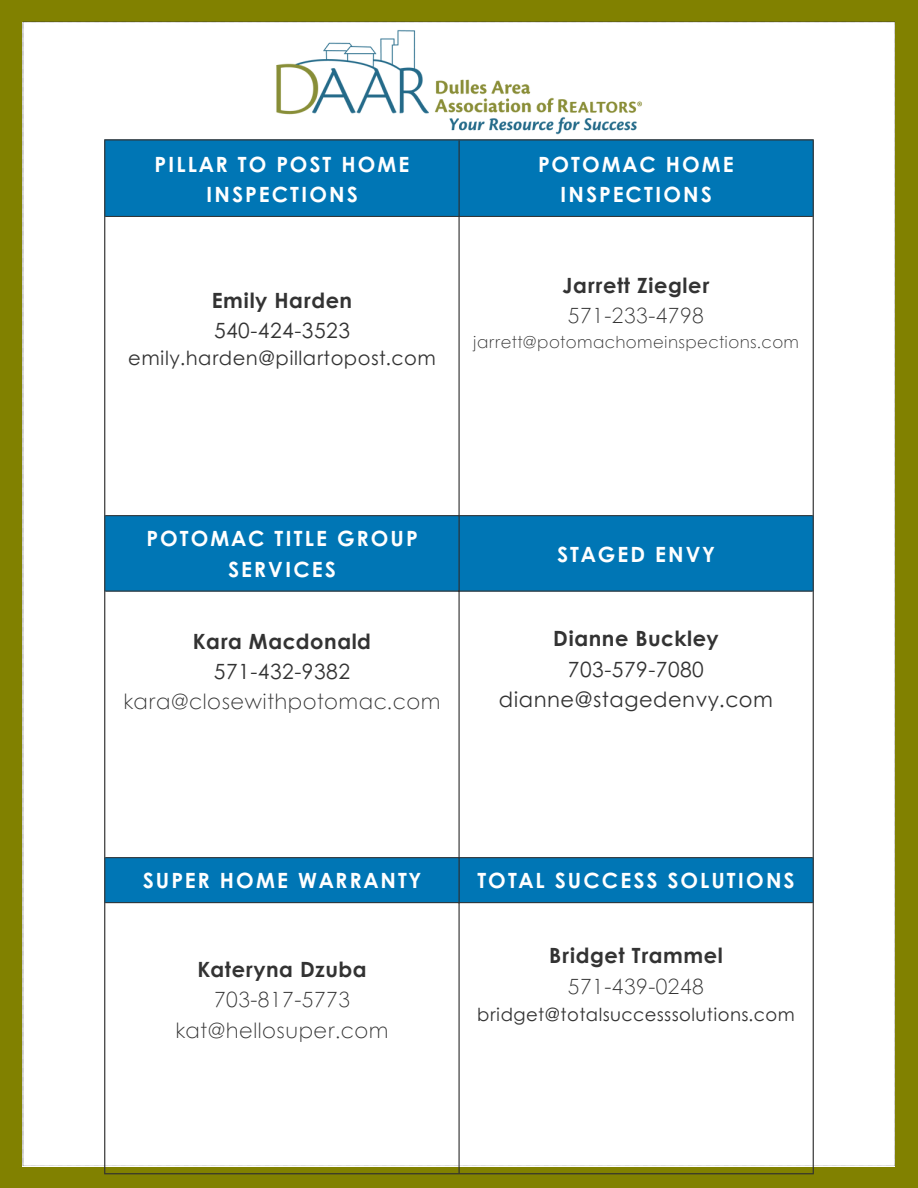
<style>
.page{position:relative;width:918px;height:1188px;background:#818100}
.page>*{position:absolute;margin:0;border:0;box-sizing:border-box;transform-origin:0 0}
.t1{font:700 21px/30.3px "Century Gothic";letter-spacing:.1em;color:#fff;text-align:center}
.t2{font:300 21px "Century Gothic";letter-spacing:.025em;color:#333}
.t3{font:700 21px "Century Gothic";letter-spacing:.025em;color:#333}
.t4{font:21px "Century Gothic";letter-spacing:.025em;color:#333}
.t5{font:19.5px "Century Gothic";letter-spacing:.025em;color:#333}
.t6{font:18px "Century Gothic";letter-spacing:.025em;color:#333}
.t7{font:300 16.5px "Century Gothic";letter-spacing:.025em;color:#333}
</style>
<div class="page">
<div style="left:23px;top:22px;width:872px;height:1144px;background:#fff"></div>
<svg style="left:105px;top:140px;width:708px;height:762px;background:#bddbeb"></svg>
<hr style="left:459px;top:140px;width:1px;height:1033px;background:#333">
<hr style="left:105px;top:216px;width:708px;height:1px;background:#333">
<hr style="left:105px;top:515px;width:708px;height:1px;background:#333">
<hr style="left:105px;top:591px;width:708px;height:1px;background:#333">
<hr style="left:105px;top:857px;width:708px;height:1px;background:#333">
<hr style="left:105px;top:902px;width:708px;height:1px;background:#333">
<hr style="left:104px;top:140px;width:1px;height:1033px;background:#333">
<hr style="left:813px;top:140px;width:1px;height:1033px;background:#333">
<hr style="left:104px;top:139px;width:710px;height:1px;background:#333">
<hr style="left:104px;top:1173px;width:710px;height:1px;background:#333">
<img style="left:259px;top:25px;width:400px;height:114px">
<p class="t1" style="left:155px;top:148px;width:256px">PILLAR TO POST HOME<br>INSPECTIONS</p>
<p class="t1" style="left:538px;top:148px;width:197px">POTOMAC HOME<br>INSPECTIONS</p>
<p class="t3" style="left:212px;top:284px;width:142px">Emily Harden</p>
<p class="t4" style="left:214px;top:314px;width:137px">540-424-3523</p>
<p class="t5" style="left:128px;top:343px;width:309px">emily.harden@pillartopost.com</p>
<p class="t3" style="left:563px;top:269px;width:148px">Jarrett Ziegler</p>
<p class="t2" style="left:568px;top:300px;width:137px">571-233-4798</p>
<p class="t7" style="left:473px;top:330px;width:328px">jarrett@potomachomeinspections.com</p>
<p class="t1" style="left:147px;top:523px;width:272px">POTOMAC TITLE GROUP<br>SERVICES</p>
<p class="t3" style="left:193px;top:625px;width:180px">Kara Macdonald</p>
<p class="t4" style="left:214px;top:656px;width:137px">571-432-9382</p>
<p class="t2" style="left:123px;top:686px;width:319px">kara@closewithpotomac.com</p>
<p class="t1" style="left:557px;top:538px;width:159px">STAGED ENVY</p>
<p class="t3" style="left:553px;top:623px;width:167px">Dianne Buckley</p>
<p class="t4" style="left:568px;top:653px;width:137px">703-579-7080</p>
<p class="t4" style="left:499px;top:683px;width:276px">dianne@stagedenvy.com</p>
<p class="t1" style="left:143px;top:865px;width:280px">SUPER HOME WARRANTY</p>
<p class="t1" style="left:477px;top:865px;width:319px">TOTAL SUCCESS SOLUTIONS</p>
<p class="t3" style="left:197px;top:953px;width:171px">Kateryna Dzuba</p>
<p class="t2" style="left:214px;top:984px;width:137px">703-817-5773</p>
<p class="t2" style="left:175px;top:1014px;width:215px">kat@hellosuper.com</p>
<p class="t3" style="left:549px;top:940px;width:175px">Bridget Trammel</p>
<p class="t2" style="left:568px;top:970px;width:137px">571-439-0248</p>
<p class="t6" style="left:477px;top:1001px;width:319px">bridget@totalsuccesssolutions.com</p>
</div>
